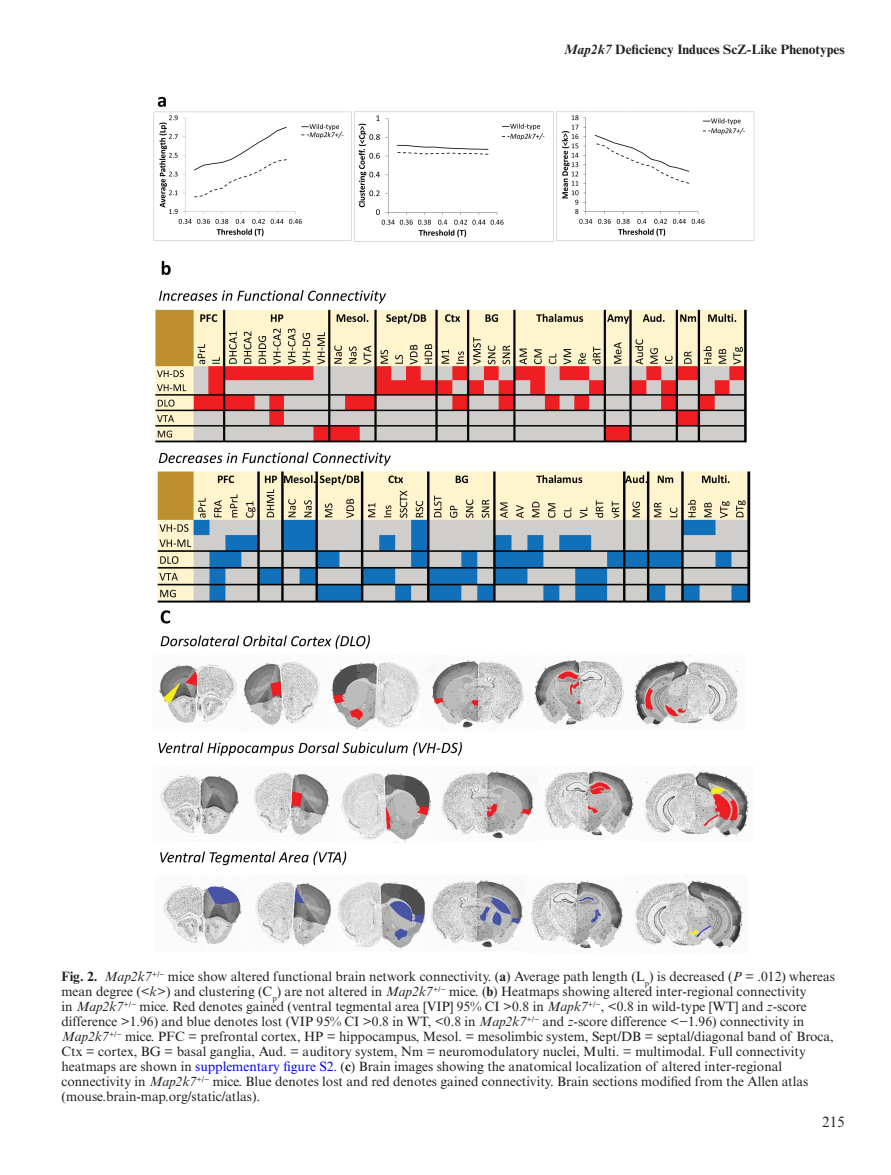
<style>
.page{position:relative;width:891px;height:1175px;background:#fff}
.page>*{position:absolute;margin:0;border:0;box-sizing:border-box;transform-origin:0 0}
.t1{font:15px "Times New Roman MT Std";color:#231f20}
.t2{font:13.5px/15px "Times New Roman MT Std";color:#231f20}
.t3{font:700 13.5px "Times New Roman MT Std";color:#231f20}
.s1{font-style:italic}
.s2{font-weight:700}
.s3{color:#00f}
</style>
<div class="page">
<img style="left:153px;top:96px;width:602px;height:855px">
<p class="t3" style="left:564px;top:41px;width:282px"><span class="s1">Map2k7</span> Deficiency Induces ScZ-Like Phenotypes</p>
<p class="t2" style="left:61px;top:969px;width:775px"><span class="s2">Fig. 2.</span> <span class="s1">Map2k7</span><sup>+/−</sup> mice show altered functional brain network connectivity. (<span class="s2">a</span>) Average path length (L<sub>p</sub>) is decreased (<span class="s1">P</span> = .012) whereas mean degree (&lt;<span class="s1">k</span>&gt;) and clustering (C<sub>p</sub>) are not altered in <span class="s1">Map2k7</span><sup>+/−</sup> mice. (<span class="s2">b</span>) Heatmaps showing altered inter-regional connectivity<br>in <span class="s1">Map2k7</span><sup>+/−</sup> mice. Red denotes gained (ventral tegmental area [VIP] 95% CI &gt;0.8 in <span class="s1">Mapk7</span><sup>+/−</sup>, &lt;0.8 in wild-type [WT] and <span class="s1">z</span>-score difference &gt;1.96) and blue denotes lost (VIP 95% CI &gt;0.8 in WT, &lt;0.8 in <span class="s1">Map2k7</span><sup>+/−</sup> and <span class="s1">z</span>-score difference &lt;−1.96) connectivity in <span class="s1">Map2k7</span><sup>+/−</sup> mice. PFC = prefrontal cortex, HP = hippocampus, Mesol. = mesolimbic system, Sept/DB = septal/diagonal band of Broca, Ctx = cortex, BG = basal ganglia, Aud. = auditory system, Nm = neuromodulatory nuclei, Multi. = multimodal. Full connectivity heatmaps are shown in <span class="s3">supplementary figure S2</span>. (<span class="s2">c</span>) Brain images showing the anatomical localization of altered inter-regional connectivity in <span class="s1">Map2k7</span><sup>+/−</sup> mice. Blue denotes lost and red denotes gained connectivity. Brain sections modified from the Allen atlas (mouse.brain-map.org/static/atlas).</p>
<p class="t1" style="left:822px;top:1113px;width:24px">215</p>
</div>
